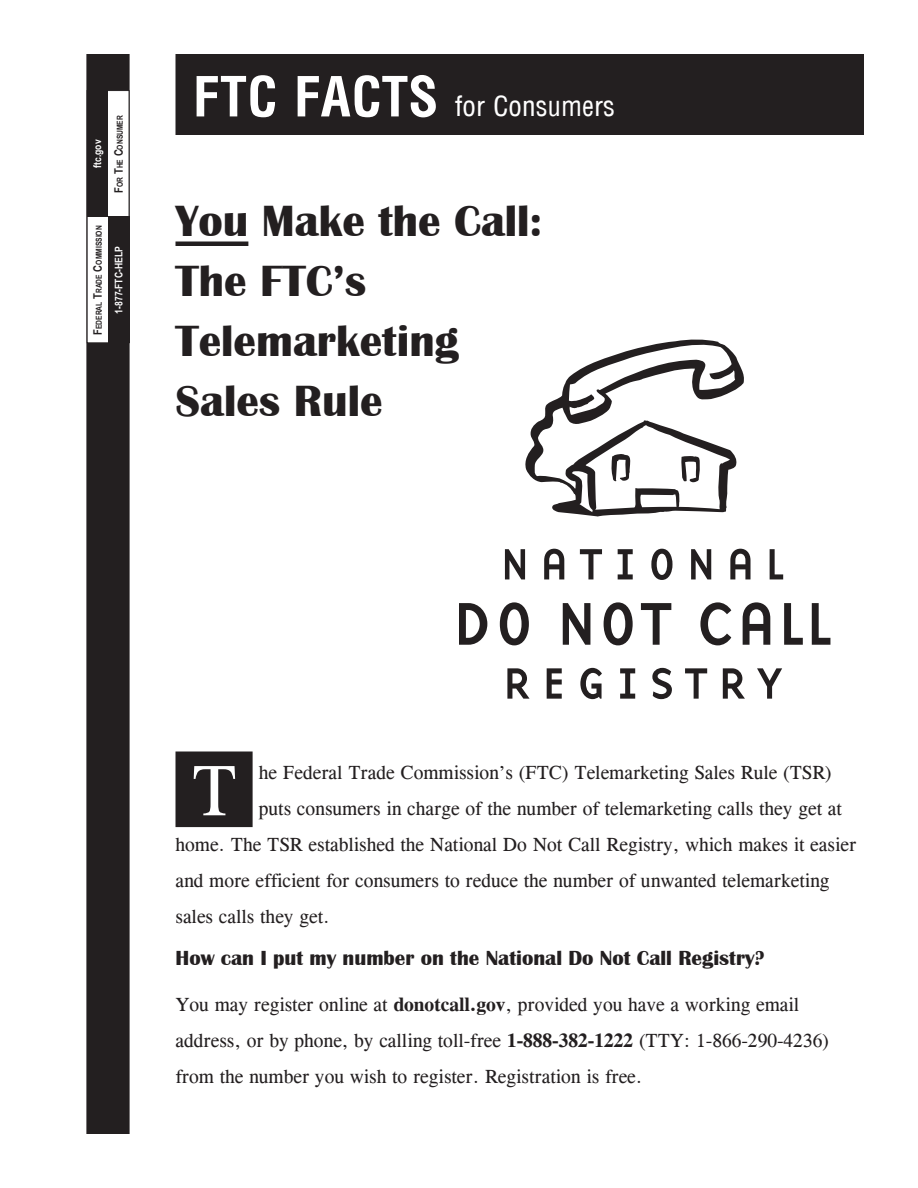
<style>
.page{position:relative;width:918px;height:1188px;background:#fff}
.page>*{position:absolute;margin:0;border:0;box-sizing:border-box;transform-origin:0 0}
.BodyText_Leaded_w_Dr{font:72.45px "CG Times";color:#fff}
.Pub_Title{font:700 45px/60px "Britannic";color:#231f20}
.t1{font:condensed 27px "Arena";color:#fff}
.Head_A{font:700 21px "Britannic";color:#231f20}
.BodyText_Leaded_w_Dr-2{font:19.5px "CG Times";color:#231f20}
.BodyText_Leaded{font:19.5px/36px "CG Times";color:#231f20}
.t2{font:700 10.5px "Arial Narrow";color:#fff}
.t3{font:700 8.1px "Arial Narrow";color:#231f20}
.s1{font-size:11.7px}
.s2{font-weight:700;font-size:54px}
.s3{font-weight:700}
</style>
<div class="page">
<div style="left:176px;top:55px;width:687px;height:79px;background:#231f20"></div>
<div style="left:176px;top:54px;width:688px;height:81px;border:2px solid #231f20"></div>
<div style="left:87px;top:55px;width:42px;height:1078px;background:#231f20"></div>
<div style="left:86px;top:54px;width:44px;height:1080px;border:2px solid #231f20"></div>
<div style="left:87px;top:91px;width:42px;height:252px;background:#fff"></div>
<div style="left:87px;top:91px;width:21px;height:126px;background:#231f20"></div>
<div style="left:108px;top:217px;width:21px;height:126px;background:#231f20"></div>
<div style="left:176px;top:752px;width:76px;height:74px;background:#231f20"></div>
<div style="left:176px;top:752px;width:77px;height:75px;border:2px solid #231f20"></div>
<svg style="left:505px;top:549px;width:20px;height:30px"></svg>
<svg style="left:544px;top:549px;width:20px;height:30px"></svg>
<svg style="left:580px;top:549px;width:22px;height:30px"></svg>
<svg style="left:618px;top:549px;width:15px;height:30px"></svg>
<svg style="left:651px;top:549px;width:22px;height:31px"></svg>
<svg style="left:691px;top:549px;width:20px;height:30px"></svg>
<svg style="left:730px;top:549px;width:21px;height:30px"></svg>
<svg style="left:770px;top:549px;width:13px;height:30px"></svg>
<svg style="left:459px;top:603px;width:28px;height:42px"></svg>
<svg style="left:500px;top:602px;width:29px;height:43px"></svg>
<svg style="left:563px;top:603px;width:27px;height:42px"></svg>
<svg style="left:604px;top:602px;width:29px;height:43px"></svg>
<svg style="left:641px;top:603px;width:30px;height:42px"></svg>
<svg style="left:700px;top:602px;width:31px;height:43px"></svg>
<svg style="left:743px;top:602px;width:27px;height:43px"></svg>
<svg style="left:784px;top:603px;width:19px;height:42px"></svg>
<svg style="left:812px;top:603px;width:18px;height:42px"></svg>
<svg style="left:507px;top:668px;width:23px;height:31px"></svg>
<svg style="left:547px;top:668px;width:15px;height:31px"></svg>
<svg style="left:580px;top:668px;width:22px;height:31px"></svg>
<svg style="left:620px;top:668px;width:15px;height:31px"></svg>
<svg style="left:652px;top:668px;width:20px;height:31px"></svg>
<svg style="left:685px;top:668px;width:22px;height:31px"></svg>
<svg style="left:723px;top:668px;width:22px;height:31px"></svg>
<svg style="left:757px;top:668px;width:25px;height:31px"></svg>
<svg style="left:525px;top:340px;width:219px;height:176px"></svg>
<hr style="left:176px;top:242px;width:72px;height:4px;background:#231f20">
<p class="t2" style="left:90px;top:168px;width:30px;rotate:-90deg">ftc.gov</p>
<p class="t3" style="left:114px;top:193px;width:79px;rotate:-90deg"><span class="s1">F</span>OR <span class="s1">T</span>HE <span class="s1">C</span>ONSUMER</p>
<p class="t3" style="left:93px;top:335px;width:111px;rotate:-90deg"><span class="s1">F</span>EDERAL <span class="s1">T</span>RADE <span class="s1">C</span>OMMISSION</p>
<p class="t2" style="left:111px;top:314px;width:69px;rotate:-90deg">1-877-FTC-HELP</p>
<p class="t1" style="left:193px;top:95px;width:424px"><span class="s2">FTC FACTS</span> for Consumers</p>
<p class="Pub_Title" style="left:176px;top:191px;width:369px">You Make the Call:<br>The FTC’s<br>Telemarketing<br>Sales Rule</p>
<p class="BodyText_Leaded_w_Dr" style="left:192px;top:749px;width:47px">T</p>
<p class="BodyText_Leaded_w_Dr-2" style="left:259px;top:761px;width:574px">he Federal Trade Commission’s (FTC) Telemarketing Sales Rule (TSR)</p>
<p class="BodyText_Leaded_w_Dr-2" style="left:259px;top:797px;width:584px">puts consumers in charge of the number of telemarketing calls they get at</p>
<p class="BodyText_Leaded_w_Dr-2" style="left:176px;top:833px;width:682px">home. The TSR established the National Do Not Call Registry, which makes it easier</p>
<p class="BodyText_Leaded_w_Dr-2" style="left:176px;top:869px;width:656px">and more efficient for consumers to reduce the number of unwanted telemarketing</p>
<p class="BodyText_Leaded_w_Dr-2" style="left:176px;top:905px;width:156px">sales calls they get.</p>
<p class="Head_A" style="left:176px;top:946px;width:591px">How can I put my number on the National Do Not Call Registry?</p>
<p class="BodyText_Leaded" style="left:176px;top:987px;width:655px">You may register online at <span class="s3">donotcall.gov</span>, provided you have a working email address, or by phone, by calling toll-free <span class="s3">1-888-382-1222</span> (TTY: 1-866-290-4236) from the number you wish to register. Registration is free.</p>
</div>
